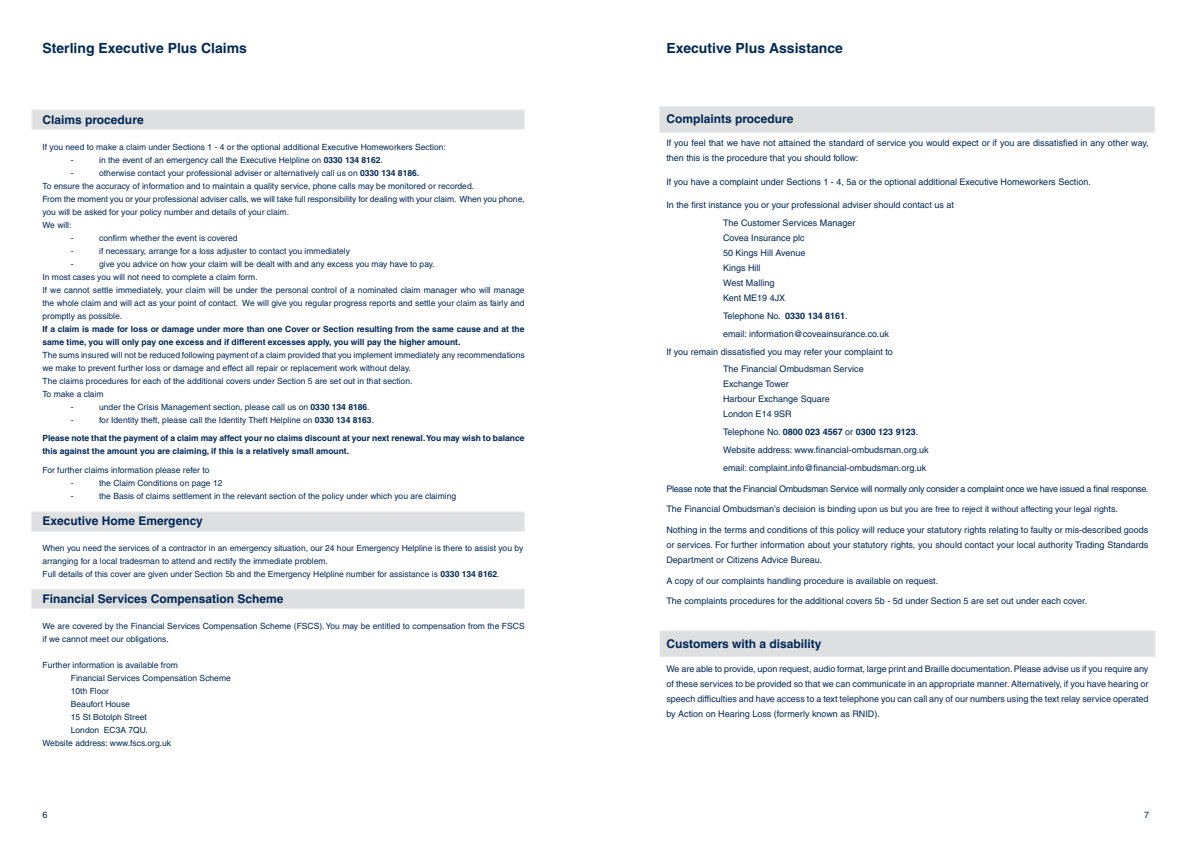
<style>
.page{position:relative;width:1191px;height:842px;background:#fff}
.page>*{position:absolute;margin:0;border:0;box-sizing:border-box;transform-origin:0 0}
.t1{font:700 14px "Helvetica";color:#002856}
.t2{font:700 12px "Helvetica";color:#002856}
.t3{font:9px/15px "Helvetica";color:#002856}
.t4{font:9px "Helvetica";letter-spacing:-.03em;color:#002856}
.t5{font:8.5px/13px "Helvetica";color:#002856}
.t6{font:700 8.5px/13px "Helvetica";color:#002856}
.s1{font-weight:700}
.s2{font-weight:400}
.s3{font-size:9px}
</style>
<div class="page">
<div style="left:31px;top:589px;width:493px;height:20px;background:#dedfe0;border:1px solid #efeff0"></div>
<div style="left:31px;top:512px;width:493px;height:19px;background:#dedfe0"></div>
<div style="left:32px;top:110px;width:492px;height:20px;background:#dedfe0;border:1px solid #efeff0"></div>
<div style="left:660px;top:631px;width:495px;height:26px;background:#dedfe0;border:1px solid #efeff0"></div>
<div style="left:659px;top:106px;width:496px;height:27px;background:#dedfe0;border:1px solid #efeff0"></div>
<h1 class="t1" style="left:42px;top:40px;width:206px">Sterling Executive Plus Claims</h1>
<h2 class="t2" style="left:42px;top:113px;width:103px">Claims procedure</h2>
<p class="t5" style="left:71px;top:140px;width:376px;text-indent:-28px">If you need to make a claim under Sections 1 - 4 or the optional additional Executive Homeworkers Section: -</p>
<p class="t5" style="left:99px;top:153px;width:285px">in the event of an emergency call the Executive Helpline on <span class="s1">0330 134 8162</span>.</p>
<p class="t5" style="left:71px;top:166px;width:4px">-</p>
<p class="t5" style="left:99px;top:166px;width:321px">otherwise contact your professional adviser or alternatively call us on <span class="s1">0330 134 8186.</span></p>
<p class="t5" style="left:42px;top:179px;width:433px">To ensure the accuracy of information and to maintain a quality service, phone calls may be monitored or recorded.</p>
<p class="t5" style="left:42px;top:192px;width:483px">From the moment you or your professional adviser calls, we will take full responsibility for dealing with your claim. When you phone,</p>
<p class="t5" style="left:42px;top:205px;width:248px">you will be asked for your policy number and details of your claim.</p>
<p class="t5" style="left:42px;top:218px;width:31px">We will:</p>
<p class="t5" style="left:71px;top:231px;width:4px">-</p>
<p class="t5" style="left:99px;top:231px;width:140px">confirm whether the event is covered</p>
<p class="t5" style="left:71px;top:244px;width:4px">-</p>
<p class="t5" style="left:99px;top:244px;width:252px">if necessary, arrange for a loss adjuster to contact you immediately</p>
<p class="t5" style="left:71px;top:257px;width:4px">-</p>
<p class="t5" style="left:42px;top:257px;width:483px;text-indent:57px">give you advice on how your claim will be dealt with and any excess you may have to pay.<br>In most cases you will not need to complete a claim form.<br>If we cannot settle immediately, your claim will be under the personal control of a nominated claim manager who will manage the whole claim and will act as your point of contact. We will give you regular progress reports and settle your claim as fairly and promptly as possible.</p>
<p class="t6" style="left:42px;top:322px;width:483px">If a claim is made for loss or damage under more than one Cover or Section resulting from the same cause and at the same time, you will only pay one excess and if different excesses apply, you will pay the higher amount.</p>
<p class="t5" style="left:42px;top:348px;width:484px">The sums insured will not be reduced following payment of a claim provided that you implement immediately any recommendations</p>
<p class="t5" style="left:42px;top:361px;width:370px">we make to prevent further loss or damage and effect all repair or replacement work without delay.</p>
<p class="t5" style="left:42px;top:374px;width:371px">The claims procedures for each of the additional covers under Section 5 are set out in that section.</p>
<p class="t5" style="left:42px;top:387px;width:63px">To make a claim</p>
<p class="t5" style="left:71px;top:400px;width:4px">-</p>
<p class="t5" style="left:99px;top:400px;width:272px">under the Crisis Management section, please call us on <span class="s1">0330 134 8186</span>.</p>
<p class="t5" style="left:71px;top:413px;width:4px">-</p>
<p class="t6" style="left:42px;top:410px;width:483px;line-height:18.7px;text-indent:57px"><span class="s2">for Identity theft, please call the Identity Theft Helpline on</span> 0330 134 8163<span class="s2">.<br></span>Please note that the payment of a claim may affect your no claims discount at your next renewal. You may wish to balance</p>
<p class="t6" style="left:42px;top:445px;width:308px">this against the amount you are claiming, if this is a relatively small amount.</p>
<p class="t5" style="left:71px;top:464px;width:140px;text-indent:-28px">For further claims information please refer to -</p>
<p class="t5" style="left:99px;top:477px;width:125px">the Claim Conditions on page 12</p>
<p class="t5" style="left:71px;top:490px;width:4px">-</p>
<p class="t5" style="left:99px;top:490px;width:358px">the Basis of claims settlement in the relevant section of the policy under which you are claiming</p>
<h2 class="t2" style="left:42px;top:514px;width:162px">Executive Home Emergency</h2>
<p class="t5" style="left:42px;top:542px;width:482px">When you need the services of a contractor in an emergency situation, our 24 hour Emergency Helpline is there to assist you by arranging for a local tradesman to attend and rectify the immediate problem.<br>Full details of this cover are given under Section 5b and the Emergency Helpline number for assistance is <span class="s1">0330 134 8162</span>.</p>
<h2 class="t2" style="left:42px;top:592px;width:242px">Financial Services Compensation Scheme</h2>
<p class="t5" style="left:42px;top:620px;width:483px">We are covered by the Financial Services Compensation Scheme (FSCS). You may be entitled to compensation from the FSCS if we cannot meet our obligations.</p>
<p class="t5" style="left:42px;top:659px;width:137px">Further information is available from</p>
<p class="t5" style="left:71px;top:672px;width:161px">Financial Services Compensation Scheme</p>
<p class="t5" style="left:71px;top:685px;width:40px">10th Floor</p>
<p class="t5" style="left:71px;top:698px;width:61px">Beaufort House</p>
<p class="t5" style="left:71px;top:711px;width:78px">15 St Botolph Street</p>
<p class="t5" style="left:71px;top:724px;width:79px">London EC3A 7QU.</p>
<p class="t5" style="left:42px;top:737px;width:130px">Website address: www.fscs.org.uk</p>
<h1 class="t1" style="left:666px;top:40px;width:178px">Executive Plus Assistance</h1>
<h2 class="t2" style="left:666px;top:111px;width:129px">Complaints procedure</h2>
<p class="t3" style="left:666px;top:135px;width:483px">If you feel that we have not attained the standard of service you would expect or if you are dissatisfied in any other way, then this is the procedure that you should follow:</p>
<p class="t3" style="left:666px;top:174px;width:426px">If you have a complaint under Sections 1 - 4, 5a or the optional additional Executive Homeworkers Section.</p>
<p class="t3" style="left:723px;top:196px;width:232px;line-height:17.8px;text-indent:-57px">In the first instance you or your professional adviser should contact us at<br>The Customer Services Manager</p>
<p class="t3" style="left:723px;top:230px;width:84px">Covea Insurance plc<br>50 Kings Hill Avenue<br>Kings Hill<br>West Malling<br>Kent ME19 4JX</p>
<p class="t3" style="left:723px;top:308px;width:126px">Telephone No. <span class="s1">0330 134 8161</span>.</p>
<p class="t3" style="left:723px;top:326px;width:167px">email: information@coveainsurance.co.uk</p>
<p class="t3" style="left:666px;top:344px;width:228px">If you remain dissatisfied you may refer your complaint to</p>
<p class="t3" style="left:723px;top:362px;width:142px">The Financial Ombudsman Service</p>
<p class="t3" style="left:723px;top:377px;width:108px">Exchange Tower<br>Harbour Exchange Square<br>London E14 9SR</p>
<p class="t3" style="left:723px;top:423px;width:207px;line-height:17.8px">Telephone No. <span class="s1">0800 023 4567</span> or <span class="s1">0300 123 9123</span>.<br>Website address: www.financial-ombudsman.org.uk email: complaint.info@financial-ombudsman.org.uk</p>
<p class="t4" style="left:666px;top:483px;width:483px">Please note that the Financial Ombudsman Service will normally only consider a complaint once we have issued a final response.</p>
<p class="t5" style="left:666px;top:503px;width:453px"><span class="s3">The Financial Ombudsman’s decision is bindi</span>ng upon us but you are free to reject it without affecting your legal righ<span class="s3">ts.</span></p>
<p class="t3" style="left:666px;top:522px;width:483px;text-align:justify">Nothing in the terms and conditions of this policy will reduce your statutory rights relating to faulty or mis-described goods or services. For further information about your statutory rights, you should contact your local authority Trading Standards Department or Citizens Advice Bureau.</p>
<p class="t3" style="left:666px;top:573px;width:273px">A copy of our complaints handling procedure is available on request.</p>
<p class="t3" style="left:666px;top:593px;width:422px">The complaints procedures for the additional covers 5b - 5d under Section 5 are set out under each cover.</p>
<h2 class="t2" style="left:666px;top:637px;width:157px">Customers with a disability</h2>
<p class="t3" style="left:666px;top:661px;width:483px;text-align:justify">We are able to provide, upon request, audio format, large print and Braille documentation. Please advise us if you require any of these services to be provided so that we can communicate in an appropriate manner. Alternatively, if you have hearing or speech difficulties and have access to a text telephone you can call any of our numbers using the text relay service operated by Action on Hearing Loss (formerly known as RNID).</p>
<p class="t3" style="left:42px;top:807px;width:7px">6</p>
<p class="t3" style="left:1144px;top:807px;width:7px">7</p>
</div>
